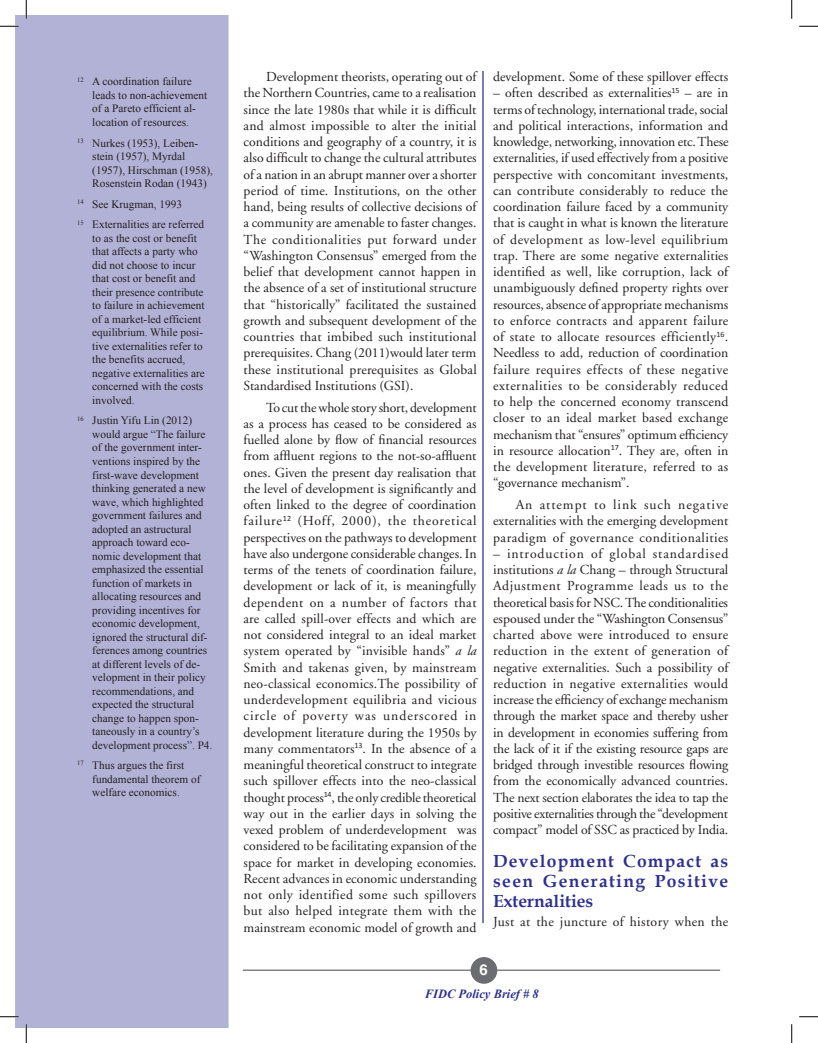
<style>
.page{position:relative;width:818px;height:1043px;background:#fff}
.page>*{position:absolute;margin:0;border:0;box-sizing:border-box;transform-origin:0 0}
.t1{font:700 17.5px/20px "Book Antiqua";letter-spacing:.07em;color:#2e3092;text-align:justify}
.t2{font:700 15px "Helvetica";color:#fff}
.t3{font:13.75px/16.2px "Adobe Garamond";color:#231f20;text-align:justify}
.t4{font:13.75px "Adobe Garamond";letter-spacing:.03em;color:#231f20}
.t5{font:italic 700 12.5px "Times New Roman";color:#2e3092}
.t6{font:11.25px/13.5px "Times New Roman";color:#231f20}
.s1{font-style:italic}
</style>
<div class="page">
<div style="left:16px;top:16px;width:212px;height:1011px;background:#b2b2d7"></div>
<hr style="left:243px;top:969px;width:477px;height:1px;background:#6c6d70">
<div style="left:470px;top:957px;width:27px;height:26px;background:#6c6d70;border-radius:50%"></div>
<hr style="left:482px;top:71px;width:1px;height:852px;background:#2e3092">
<svg style="left:0;top:25px;width:19px;height:2px"></svg>
<svg style="left:799px;top:25px;width:19px;height:2px"></svg>
<svg style="left:0;top:1015px;width:19px;height:2px"></svg>
<svg style="left:799px;top:1016px;width:19px;height:1px"></svg>
<svg style="left:25px;top:0;width:2px;height:19px"></svg>
<svg style="left:25px;top:1024px;width:2px;height:18px"></svg>
<svg style="left:791px;top:0;width:1px;height:19px"></svg>
<svg style="left:791px;top:1024px;width:1px;height:18px"></svg>
<p class="t6" style="left:92px;top:75px;width:116px;text-indent:-15px"><sup>12</sup> A coordination failure leads to non-achievement of a Pareto efficient al&shy;location of resources.</p>
<p class="t6" style="left:92px;top:136px;width:122px;text-indent:-15px"><sup>13</sup> Nurkes (1953), Leiben&shy;stein (1957), Myrdal (1957), Hirschman (1958),<br>Rosenstein Rodan (1943)</p>
<p class="t6" style="left:77px;top:194px;width:128px;line-height:20.6px"><sup>14</sup> See Krugman, 1993<br><sup>15</sup> Externalities are referred</p>
<p class="t6" style="left:92px;top:231px;width:114px">to as the cost or benefit that affects a party who did not choose to incur that cost or benefit and their presence contribute to failure in achievement of a market-led efficient equilibrium. While posi&shy;tive externalities refer to the benefits accrued, negative externalities are concerned with the costs involved.</p>
<p class="t6" style="left:92px;top:414px;width:121px;text-indent:-15px"><sup>16</sup> Justin Yifu Lin (2012) would argue “The failure of the government inter&shy;ventions inspired by the first-wave development thinking generated a new wave, which highlighted government failures and adopted an astructural approach toward eco&shy;nomic development that emphasized the essential function of markets in allocating resources and providing incentives for economic development, ignored the structural dif&shy;ferences among countries at different levels of de&shy;velopment in their policy recommendations, and expected the structural change to happen spon&shy;taneously in a country’s development process”. P4.</p>
<p class="t6" style="left:92px;top:758px;width:110px;text-indent:-15px"><sup>17</sup> Thus argues the first fundamental theorem of welfare economics.</p>
<p class="t3" style="left:243px;top:69px;width:234px;text-indent:22px">Development theorists, operating out of the Northern Countries, came to a realisation since the late 1980s that while it is difficult and almost impossible to alter the initial conditions and geography of a country, it is also difficult to change the cultural attributes of a nation in an abrupt manner over a shorter period of time. Institutions, on the other hand, being results of collective decisions of a community are amenable to faster changes.<br>The conditionalities put forward under “Washington Consensus” emerged from the belief that development cannot happen in the absence of a set of institutional structure that “historically” facilitated the sustained growth and subsequent development of the countries that imbibed such institutional prerequisites. Chang (2011)would later term these institutional prerequisites as Global Standardised Institutions (GSI).</p>
<p class="t3" style="left:243px;top:399px;width:234px;text-indent:23px">To cut the whole story short, development as a process has ceased to be considered as fuelled alone by flow of financial resources from affluent regions to the not-so-affluent ones. Given the present day realisation that the level of development is significantly and often linked to the degree of coordination failure<sup>12</sup> (Hoff, 2000), the theoretical perspectives on the pathways to development have also undergone considerable changes. In terms of the tenets of coordination failure, development or lack of it, is meaningfully dependent on a number of factors that are called spill-over effects and which are not considered integral to an ideal market system operated by “invisible hands” <span class="s1">a la </span>Smith and takenas given, by mainstream neo-classical economics.The possibility of underdevelopment equilibria and vicious circle of poverty was underscored in development literature during the 1950s by many commentators<sup>13</sup>. In the absence of a meaningful theoretical construct to integrate such spillover effects into the neo-classical thought process<sup>14</sup>, the only credible theoretical way out in the earlier days in solving the vexed problem of underdevelopment was considered to be facilitating expansion of the space for market in developing economies.<br>Recent advances in economic understanding not only identified some such spillovers but also helped integrate them with the mainstream economic model of growth and</p>
<p class="t3" style="left:493px;top:69px;width:236px">development. Some of these spillover effects</p>
<p class="t3" style="left:493px;top:85px;width:237px">– often described as externalities<sup>15</sup> – are in terms of technology, international trade, social and political interactions, information and knowledge, networking, innovation etc. These externalities, if used effectively from a positive perspective with concomitant investments, can contribute considerably to reduce the coordination failure faced by a community that is caught in what is known the literature of development as low-level equilibrium trap. There are some negative externalities identified as well, like corruption, lack of unambiguously defined property rights over resources, absence of appropriate mechanisms to enforce contracts and apparent failure of state to allocate resources efficiently<sup>16</sup>.<br>Needless to add, reduction of coordination failure requires effects of these negative externalities to be considerably reduced to help the concerned economy transcend closer to an ideal market based exchange mechanism that “ensures” optimum efficiency in resource allocation<sup>17</sup>. They are, often in the development literature, referred to as “governance mechanism”.</p>
<p class="t3" style="left:493px;top:497px;width:237px;text-indent:22px">An attempt to link such negative externalities with the emerging development paradigm of governance conditionalities</p>
<p class="t3" style="left:493px;top:545px;width:237px">– introduction of global standardised institutions <span class="s1">a la</span> Chang – through Structural Adjustment Programme leads us to the theoretical basis for NSC. The conditionalities espoused under the “Washington Consensus” charted above were introduced to ensure reduction in the extent of generation of negative externalities. Such a possibility of reduction in negative externalities would increase the efficiency of exchange mechanism through the market space and thereby usher in development in economies suffering from the lack of it if the existing resource gaps are bridged through investible resources flowing from the economically advanced countries.<br>The next section elaborates the idea to tap the positive externalities through the “development compact” model of SSC as practiced by India.</p>
<p class="t1" style="left:493px;top:850px;width:236px">Development Compact as seen Generating Positive Externalities</p>
<p class="t4" style="left:493px;top:914px;width:236px">Just at the juncture of history when the</p>
<p class="t2" style="left:479px;top:960px;width:10px">6</p>
<p class="t5" style="left:425px;top:985px;width:115px">FIDC Policy Brief # 8</p>
</div>
